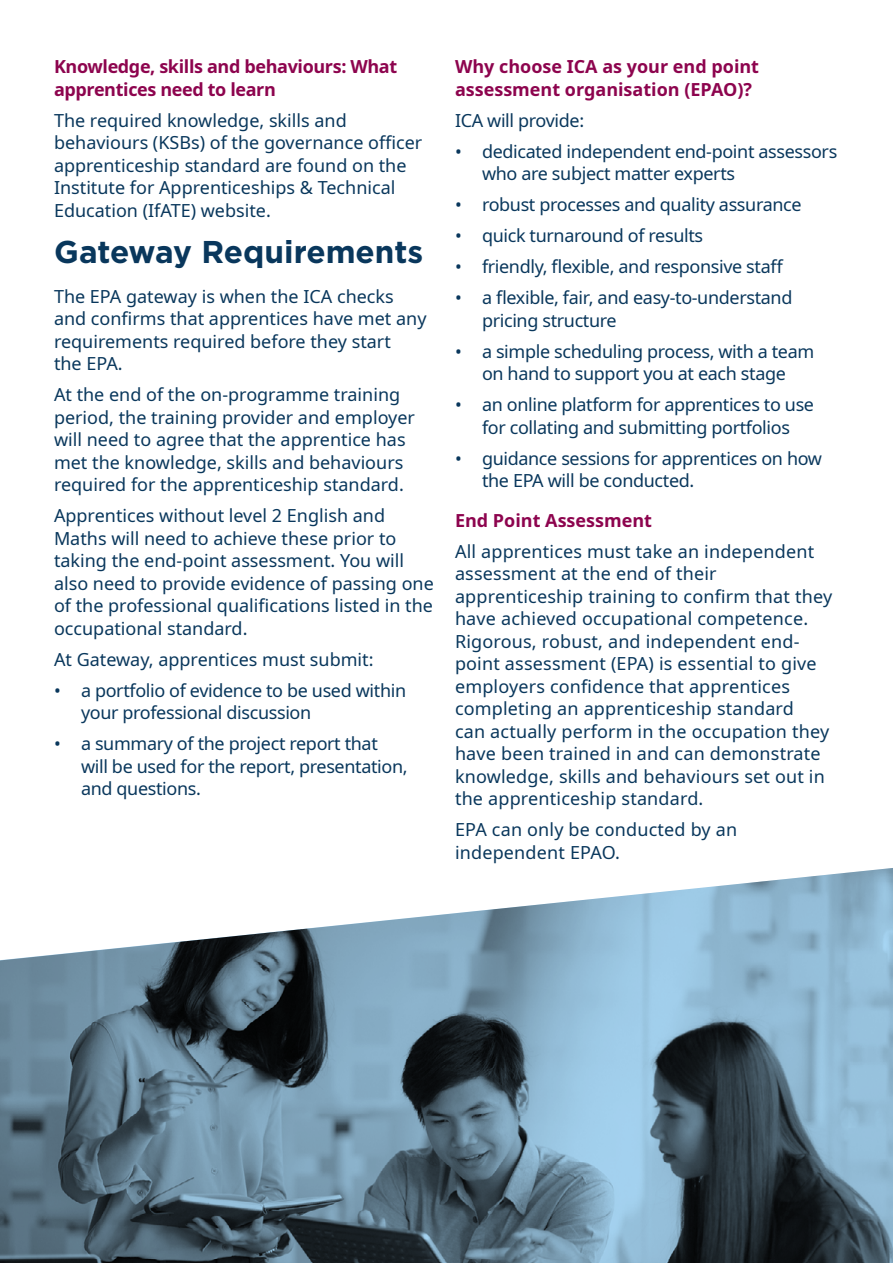
<style>
.page{position:relative;width:893px;height:1263px;background:#fff}
.page>*{position:absolute;margin:0;border:0;box-sizing:border-box;transform-origin:0 0}
.t1{font:700 31.5px "Gotham";color:#09375c}
.t2{font:18px/22.5px "Noto Sans";color:#09375c}
.t3{font:18px/22.5px "Noto Sans";letter-spacing:-.02em;color:#09375c}
.t4{font:700 18px/22.5px "Noto Sans";color:#8d044e}
.t5{font:700 18px/22.5px "Noto Sans";letter-spacing:-.02em;color:#8d044e}
</style>
<div class="page">
<svg style="left:0;top:868px;width:893px;height:395px;background:#768f9f"></svg>
<p class="t5" style="left:54px;top:56px;width:345px">Knowledge, skills and behaviours: What apprentices need to learn</p>
<p class="t2" style="left:54px;top:109px;width:370px">The required knowledge, skills and behaviours (KSBs) of the governance officer apprenticeship standard are found on the Institute for Apprenticeships &amp; Technical Education (IfATE) website.</p>
<p class="t1" style="left:54px;top:231px;width:371px">Gateway Requirements</p>
<p class="t2" style="left:54px;top:285px;width:374px">The EPA gateway is when the ICA checks and confirms that apprentices have met any requirements required before they start<br>the EPA.</p>
<p class="t2" style="left:54px;top:384px;width:362px">At the end of the on-programme training period, the training provider and employer will need to agree that the apprentice has met the knowledge, skills and behaviours required for the apprenticeship standard.</p>
<p class="t2" style="left:54px;top:505px;width:381px">Apprentices without level 2 English and Maths will need to achieve these prior to taking the end-point assessment. You will also need to provide evidence of passing one of the professional qualifications listed in the occupational standard.</p>
<p class="t2" style="left:54px;top:648px;width:321px">At Gateway, apprentices must submit:</p>
<p class="t3" style="left:81px;top:679px;width:327px;text-indent:-27px">• a portfolio of evidence to be used within your professional discussion</p>
<p class="t3" style="left:81px;top:733px;width:328px;text-indent:-27px">• a summary of the project report that will be used for the report, presentation, and questions.</p>
<h2 class="t4" style="left:455px;top:56px;width:306px">Why choose ICA as your end point assessment organisation (EPAO)?</h2>
<p class="t3" style="left:455px;top:109px;width:131px">ICA will provide:</p>
<p class="t3" style="left:482px;top:140px;width:357px;text-indent:-27px">• dedicated independent end-point assessors who are subject matter experts</p>
<p class="t3" style="left:455px;top:194px;width:348px">• robust processes and quality assurance</p>
<p class="t3" style="left:455px;top:225px;width:250px">• quick turnaround of results</p>
<p class="t3" style="left:455px;top:256px;width:330px">• friendly, flexible, and responsive staff</p>
<p class="t3" style="left:482px;top:287px;width:312px;text-indent:-27px">• a flexible, fair, and easy-to-understand pricing structure</p>
<p class="t3" style="left:455px;top:340px;width:361px;text-align:center">• a simple scheduling process, with a team on hand to support you at each stage</p>
<p class="t3" style="left:455px;top:394px;width:361px;text-align:center">• an online platform for apprentices to use for collating and submitting portfolios</p>
<p class="t3" style="left:482px;top:447px;width:342px;text-indent:-27px">• guidance sessions for apprentices on how the EPA will be conducted.</p>
<h2 class="t4" style="left:455px;top:509px;width:199px">End Point Assessment</h2>
<p class="t2" style="left:455px;top:540px;width:379px">All apprentices must take an independent assessment at the end of their apprenticeship training to confirm that they have achieved occupational competence.<br>Rigorous, robust, and independent end&shy;point assessment (EPA) is essential to give employers confidence that apprentices completing an apprenticeship standard<br>can actually perform in the occupation they have been trained in and can demonstrate knowledge, skills and behaviours set out in the apprenticeship standard.</p>
<p class="t2" style="left:455px;top:819px;width:284px">EPA can only be conducted by an independent EPAO.</p>
</div>
